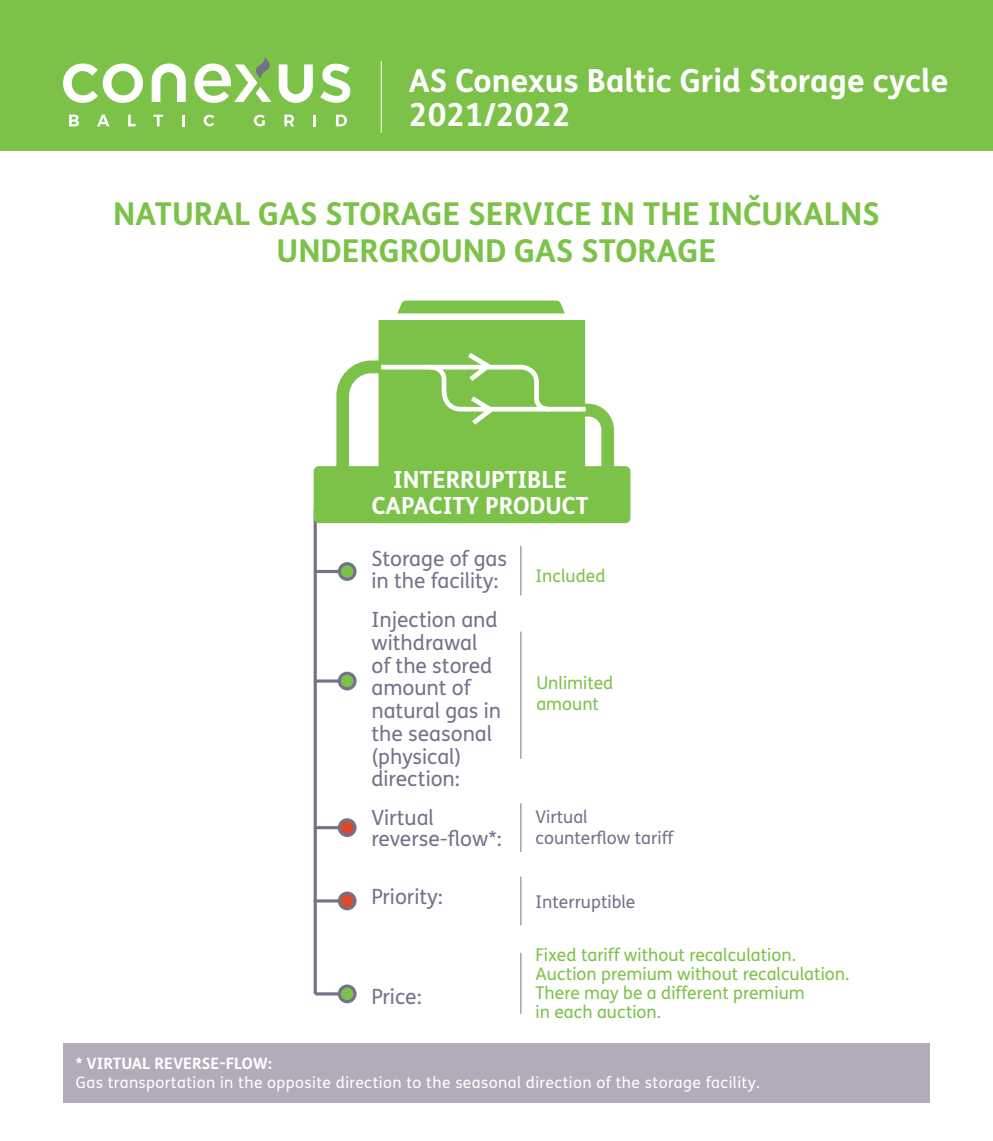
<style>
.page{position:relative;width:993px;height:1141px;background:#fff}
.page>*{position:absolute;margin:0;border:0;box-sizing:border-box;transform-origin:0 0}
.t1{font:700 31.85px/34.3px "FS Me Pro";color:#fff}
.t2{font:700 31.5px "FS Me Pro";color:#7cc249}
.t3{font:700 23.62px/26.8px "FS Me Pro";color:#fff;text-align:center}
.t4{font:21px/22.8px "FS Me Pro";color:#74718a}
.t5{font:17.5px/21px "FS Me Pro";color:#7cc249}
.t6{font:17.5px/21px "FS Me Pro";color:#74718a}
.t7{font:15.75px/18.9px "FS Me Pro";letter-spacing:.025em;color:#fff}
.s1{font-weight:700}
</style>
<div class="page">
<div style="left:0;top:0;width:992px;height:150px;background:#7cc249"></div>
<svg style="left:69px;top:115px;width:10px;height:11px"></svg>
<svg style="left:97px;top:115px;width:12px;height:11px"></svg>
<svg style="left:128px;top:115px;width:7px;height:11px"></svg>
<svg style="left:153px;top:115px;width:10px;height:11px"></svg>
<svg style="left:182px;top:115px;width:2px;height:11px"></svg>
<svg style="left:203px;top:115px;width:11px;height:11px"></svg>
<svg style="left:254px;top:115px;width:11px;height:11px"></svg>
<svg style="left:284px;top:115px;width:10px;height:11px"></svg>
<svg style="left:313px;top:115px;width:3px;height:11px"></svg>
<svg style="left:336px;top:115px;width:11px;height:11px"></svg>
<svg style="left:63px;top:63px;width:80px;height:40px"></svg>
<svg style="left:320px;top:64px;width:30px;height:39px"></svg>
<svg style="left:152px;top:63px;width:34px;height:39px"></svg>
<svg style="left:279px;top:64px;width:34px;height:39px"></svg>
<svg style="left:194px;top:57px;width:77px;height:46px"></svg>
<hr style="left:381px;top:61px;width:1px;height:72px;background:#fff">
<div style="left:63px;top:1043px;width:866px;height:60px;background:#b1abba"></div>
<svg style="left:313px;top:523px;width:4px;height:471px;background:#918ea2"></svg>
<svg style="left:313px;top:301px;width:317px;height:222px;fill:#7cc249"></svg>
<hr style="left:315px;top:570px;width:26px;height:3px;background:#74718a">
<svg style="left:339px;top:564px;width:16px;height:15px"></svg>
<div style="left:337px;top:562px;width:19px;height:19px;border:3px solid #74718a;border-radius:50%"></div>
<svg style="left:315px;top:679px;width:22px;height:4px"></svg>
<div style="left:339px;top:673px;width:16px;height:16px;background:#7cc249;border-radius:50%"></div>
<div style="left:337px;top:672px;width:19px;height:18px;border:3px solid #74718a;border-radius:50%"></div>
<hr style="left:315px;top:826px;width:26px;height:3px;background:#74718a">
<svg style="left:339px;top:820px;width:16px;height:15px"></svg>
<div style="left:337px;top:818px;width:19px;height:19px;border:3px solid #74718a;border-radius:50%"></div>
<hr style="left:313px;top:899px;width:28px;height:3px;background:#74718a">
<div style="left:339px;top:893px;width:16px;height:16px;background:#df4826;border-radius:50%"></div>
<div style="left:337px;top:892px;width:19px;height:18px;border:3px solid #74718a;border-radius:50%"></div>
<hr style="left:315px;top:992px;width:26px;height:3px;background:#74718a">
<svg style="left:339px;top:986px;width:16px;height:16px"></svg>
<div style="left:337px;top:984px;width:19px;height:19px;border:3px solid #74718a;border-radius:50%"></div>
<hr style="left:520px;top:546px;width:1px;height:49px;background:#74718a">
<hr style="left:520px;top:632px;width:1px;height:127px;background:#74718a">
<hr style="left:520px;top:803px;width:1px;height:49px;background:#74718a">
<hr style="left:520px;top:877px;width:1px;height:48px;background:#74718a">
<hr style="left:520px;top:953px;width:1px;height:61px;background:#74718a">
<svg style="left:376px;top:348px;width:214px;height:81px;background:#8fca63"></svg>
<p class="t1" style="left:409px;top:62px;width:541px">AS Conexus Baltic Grid Storage cycle<br>2021/2022</p>
<p class="t2" style="left:113px;top:189px;width:767px">NATURAL GAS STORAGE SERVICE IN THE INČUKALNS</p>
<p class="t2" style="left:276px;top:227px;width:441px">UNDERGROUND GAS STORAGE</p>
<p class="t3" style="left:371px;top:465px;width:218px">INTERRUPTIBLE<br>CAPACITY PRODUCT</p>
<p class="t4" style="left:371px;top:547px;width:137px">Storage of gas in the facility:</p>
<p class="t4" style="left:371px;top:608px;width:131px">Injection and withdrawal of the stored amount of natural gas in the seasonal (physical) direction:</p>
<p class="t5" style="left:535px;top:565px;width:71px">Included</p>
<p class="t5" style="left:536px;top:672px;width:78px">Unlimited amount</p>
<p class="t4" style="left:371px;top:807px;width:132px;line-height:21px">Virtual reverse-flow*:</p>
<p class="t6" style="left:535px;top:806px;width:139px">Virtual counterflow tariff</p>
<p class="t4" style="left:371px;top:885px;width:73px">Priority:</p>
<p class="t6" style="left:535px;top:891px;width:101px">Interruptible</p>
<p class="t4" style="left:371px;top:985px;width:52px">Price:</p>
<p class="t5" style="left:535px;top:944px;width:262px">Fixed tariff without recalculation.</p>
<p class="t5" style="left:535px;top:963px;width:315px">Auction premium without recalculation.</p>
<p class="t5" style="left:535px;top:983px;width:271px;line-height:19.2px">There may be a different premium in each auction.</p>
<p class="t7" style="left:76px;top:1053px;width:685px"><span class="s1">* VIRTUAL REVERSE-FLOW:<br></span>Gas transportation in the opposite direction to the seasonal direction of the storage facility.</p>
</div>
